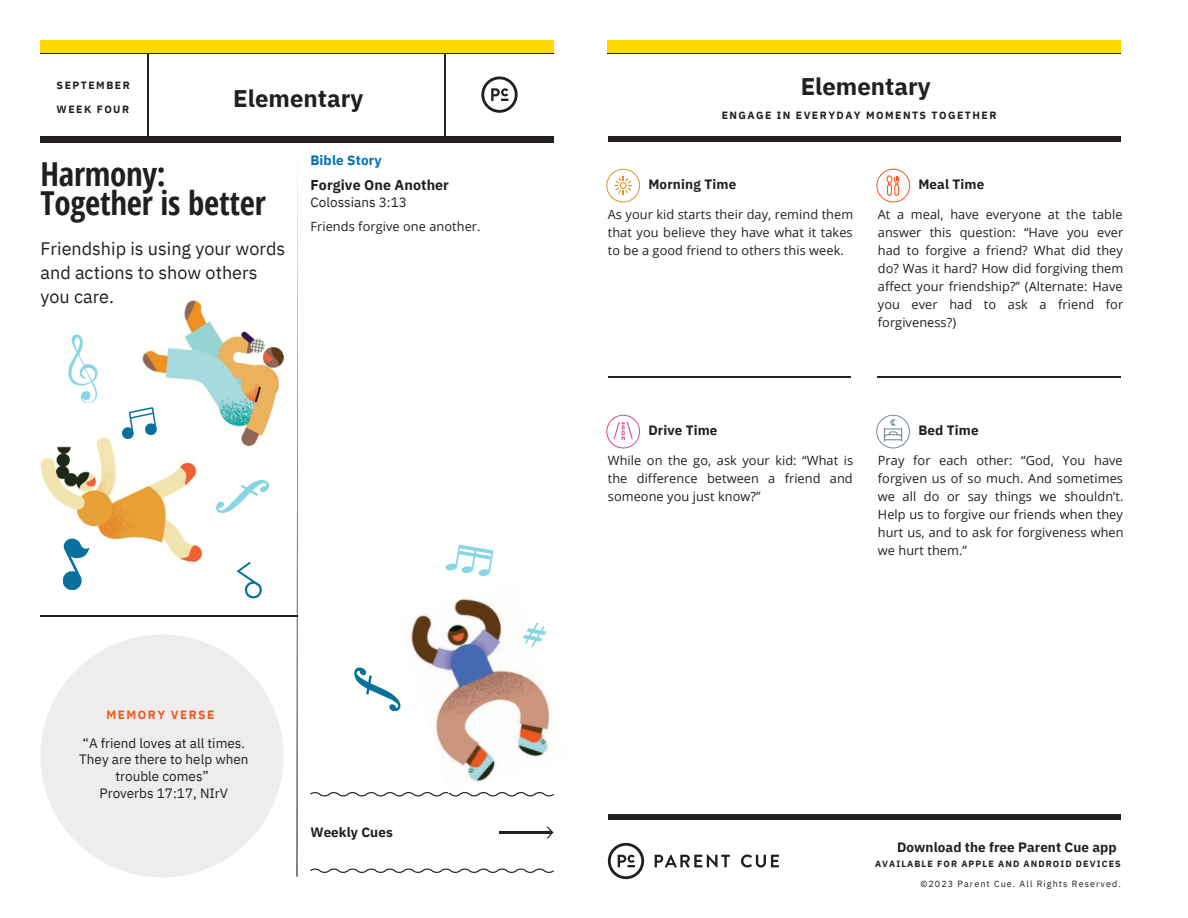
<style>
.page{position:relative;width:1188px;height:918px;background:#fff}
.page>*{position:absolute;margin:0;border:0;box-sizing:border-box;transform-origin:0 0}
.t1{font:700 33px/29.2px "Open Sans Condensed";letter-spacing:-.01em;color:#231f20}
.t2{font:700 24px "IBM Plex Sans";color:#231f20}
.t3{font:18px/23.7px "IBM Plex Sans";color:#231f20}
.t4{font:700 14.25px "IBM Plex Sans";letter-spacing:.005em;color:#231f20}
.t5{font:13.5px/16.8px "IBM Plex Sans";color:#231f20;text-align:center}
.t6{font:700 13.5px "IBM Plex Sans";letter-spacing:.005em;color:#231f20}
.t7{font:700 13.5px "IBM Plex Sans";letter-spacing:.01em;color:#0070bb}
.t8{font:12.75px/18px "Open Sans";letter-spacing:.005em;color:#231f20;text-align:justify}
.t9{font:700 12px "IBM Plex Sans";letter-spacing:.12em;color:#f15a22}
.t10{font:700 10.5px "IBM Plex Sans";letter-spacing:.14em;color:#231f20}
.t11{font:700 9px "IBM Plex Sans";letter-spacing:.12em;color:#231f20}
.t12{font:9px "IBM Plex Sans";letter-spacing:.12em;color:#231f20}
</style>
<div class="page">
<img style="left:40px;top:437px;width:162px;height:126px">
<img style="left:140px;top:300px;width:144px;height:147px">
<svg style="left:63px;top:538px;width:27px;height:52px"></svg>
<svg style="left:68px;top:334px;width:29px;height:69px"></svg>
<svg style="left:122px;top:407px;width:35px;height:32px"></svg>
<svg style="left:216px;top:480px;width:53px;height:33px"></svg>
<svg style="left:237px;top:562px;width:25px;height:36px"></svg>
<div style="left:40px;top:634px;width:243px;height:243px;background:#efedec;border-radius:50%"></div>
<hr style="left:40px;top:616px;width:257px;height:1px;background:#231f20">
<hr style="left:148px;top:52px;width:1px;height:84px;background:#231f20">
<hr style="left:445px;top:52px;width:1px;height:84px;background:#231f20">
<hr style="left:40px;top:52px;width:513px;height:2px;background:#231f20">
<svg style="left:296px;top:142px;width:2px;height:735px"></svg>
<div style="left:40px;top:136px;width:513px;height:6px;background:#231f20"></div>
<div style="left:40px;top:40px;width:513px;height:12px;background:#ffd900"></div>
<svg style="left:481px;top:76px;width:37px;height:37px"></svg>
<svg style="left:310px;top:792px;width:244px;height:5px"></svg>
<svg style="left:310px;top:868px;width:244px;height:5px"></svg>
<hr style="left:499px;top:832px;width:53px;height:1px;background:#231f20">
<svg style="left:547px;top:826px;width:6px;height:13px"></svg>
<img style="left:396px;top:598px;width:158px;height:195px">
<svg style="left:354px;top:667px;width:46px;height:44px"></svg>
<svg style="left:446px;top:545px;width:47px;height:31px"></svg>
<svg style="left:523px;top:622px;width:23px;height:25px"></svg>
<svg style="left:606px;top:415px;width:34px;height:33px"></svg>
<svg style="left:606px;top:169px;width:34px;height:33px"></svg>
<hr style="left:608px;top:377px;width:243px;height:1px;background:#231f20">
<svg style="left:655px;top:855px;width:75px;height:13px"></svg>
<svg style="left:741px;top:854px;width:38px;height:14px"></svg>
<svg style="left:608px;top:843px;width:36px;height:36px"></svg>
<hr style="left:608px;top:52px;width:513px;height:2px;background:#231f20">
<div style="left:608px;top:40px;width:513px;height:12px;background:#ffd900"></div>
<div style="left:608px;top:136px;width:513px;height:6px;background:#231f20"></div>
<div style="left:608px;top:814px;width:513px;height:6px;background:#231f20"></div>
<hr style="left:878px;top:377px;width:243px;height:1px;background:#231f20">
<svg style="left:876px;top:415px;width:34px;height:33px"></svg>
<svg style="left:876px;top:169px;width:34px;height:33px"></svg>
<p class="t10" style="left:57px;top:78px;width:75px">SEPTEMBER</p>
<p class="t10" style="left:57px;top:102px;width:74px">WEEK FOUR</p>
<p class="t2" style="left:233px;top:83px;width:131px">Elementary</p>
<p class="t1" style="left:40px;top:158px;width:227px">Harmony:<br>Together is better</p>
<p class="t3" style="left:40px;top:237px;width:246px">Friendship is using your words and actions to show others you care.</p>
<p class="t7" style="left:310px;top:151px;width:73px">Bible Story</p>
<p class="t4" style="left:310px;top:175px;width:140px">Forgive One Another</p>
<p class="t8" style="left:310px;top:217px;width:172px">Friends forgive one another.</p>
<p class="t5" style="left:310px;top:194px;width:98px">Colossians 3:13</p>
<p class="t9" style="left:107px;top:706px;width:109px">MEMORY VERSE</p>
<p class="t5" style="left:79px;top:734px;width:171px">“A friend loves at all times.<br>They are there to help when trouble comes”</p>
<p class="t5" style="left:100px;top:785px;width:130px">Proverbs 17:17, NIrV</p>
<p class="t6" style="left:310px;top:823px;width:84px">Weekly Cues</p>
<p class="t2" style="left:801px;top:71px;width:131px">Elementary</p>
<p class="t10" style="left:722px;top:108px;width:276px">ENGAGE IN EVERYDAY MOMENTS TOGETHER</p>
<p class="t6" style="left:648px;top:175px;width:89px">Morning Time</p>
<p class="t6" style="left:918px;top:175px;width:68px">Meal Time</p>
<p class="t8" style="left:608px;top:205px;width:247px">As your kid starts their day, remind them that you believe they have what it takes to be a good friend to others this week.</p>
<p class="t8" style="left:878px;top:205px;width:247px">At a meal, have everyone at the table answer this question: “Have you ever had to forgive a friend? What did they do? Was it hard? How did forgiving them affect your friendship?” (Alternate: Have you ever had to ask a friend for forgiveness?)</p>
<p class="t6" style="left:648px;top:421px;width:71px">Drive Time</p>
<p class="t8" style="left:608px;top:451px;width:247px">While on the go, ask your kid: “What is the difference between a friend and someone you just know?”</p>
<p class="t6" style="left:918px;top:421px;width:62px">Bed Time</p>
<p class="t8" style="left:878px;top:451px;width:247px">Pray for each other: “God, You have forgiven us of so much. And sometimes we all do or say things we shouldn’t.<br>Help us to forgive our friends when they hurt us, and to ask for forgiveness when we hurt them.”</p>
<p class="t6" style="left:897px;top:838px;width:221px">Download the free Parent Cue app</p>
<p class="t11" style="left:875px;top:858px;width:247px">AVAILABLE FOR APPLE AND ANDROID DEVICES</p>
<p class="t12" style="left:920px;top:878px;width:202px">©2023 Parent Cue. All Rights Reserved.</p>
</div>
